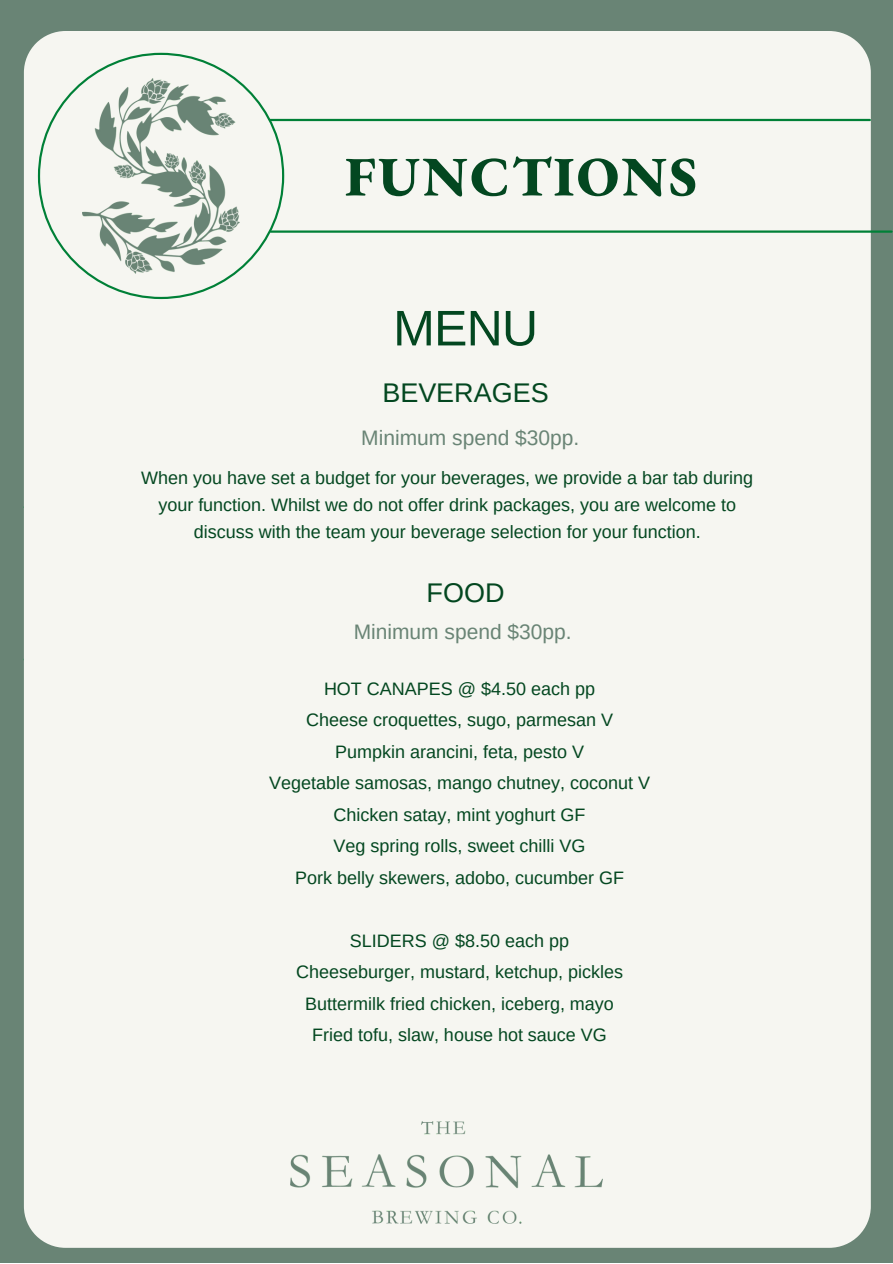
<style>
.page{position:relative;width:893px;height:1264px;background:#fff}
.page>*{position:absolute;margin:0;border:0;box-sizing:border-box;transform-origin:0 0}
.t1{font:800 55.8px "EB Garamond";letter-spacing:.045em;color:#034720}
.t2{font:50.1px "Arimo";color:#034720}
.t3{font:27px "Arimo";color:#034720}
.t4{font:21px "Arimo";color:#698475}
.t5{font:18px/31.5px "Arimo";color:#034720;text-align:center}
</style>
<div class="page">
<div style="left:0;top:0;width:892px;height:1262px;background:#698475"></div>
<div style="left:24px;top:31px;width:846px;height:1216px;background:#f6f6f1"></div>
<svg style="left:38px;top:53px;width:246px;height:246px;background:#e8efe6"></svg>
<hr style="left:270px;top:119px;width:599px;height:2px;background:#008037">
<hr style="left:271px;top:230px;width:620px;height:3px;background:#008037">
<img style="left:83px;top:78px;width:156px;height:196px">
<img style="left:290px;top:1121px;width:312px;height:102px">
<h1 class="t1" style="left:345px;top:139px;width:354px">FUNCTIONS</h1>
<h2 class="t2" style="left:393px;top:300px;width:146px">MENU</h2>
<h3 class="t3" style="left:382px;top:377px;width:168px">BEVERAGES</h3>
<p class="t4" style="left:361px;top:426px;width:219px">Minimum spend $30pp.</p>
<p class="t5" style="left:141px;top:464px;width:613px;line-height:27px">When you have set a budget for your beverages, we provide a bar tab during your function. Whilst we do not offer drink packages, you are welcome to discuss with the team your beverage selection for your function.</p>
<h3 class="t3" style="left:426px;top:577px;width:79px">FOOD</h3>
<p class="t4" style="left:353px;top:619px;width:219px">Minimum spend $30pp.</p>
<p class="t5" style="left:269px;top:673px;width:382px">HOT CANAPES @ $4.50 each pp<br>Cheese croquettes, sugo, parmesan V Pumpkin arancini, feta, pesto V<br>Vegetable samosas, mango chutney, coconut V Chicken satay, mint yoghurt GF<br>Veg spring rolls, sweet chilli VG<br>Pork belly skewers, adobo, cucumber GF</p>
<p class="t5" style="left:296px;top:924px;width:328px">SLIDERS @ $8.50 each pp Cheeseburger, mustard, ketchup, pickles Buttermilk fried chicken, iceberg, mayo Fried tofu, slaw, house hot sauce VG</p>
</div>
